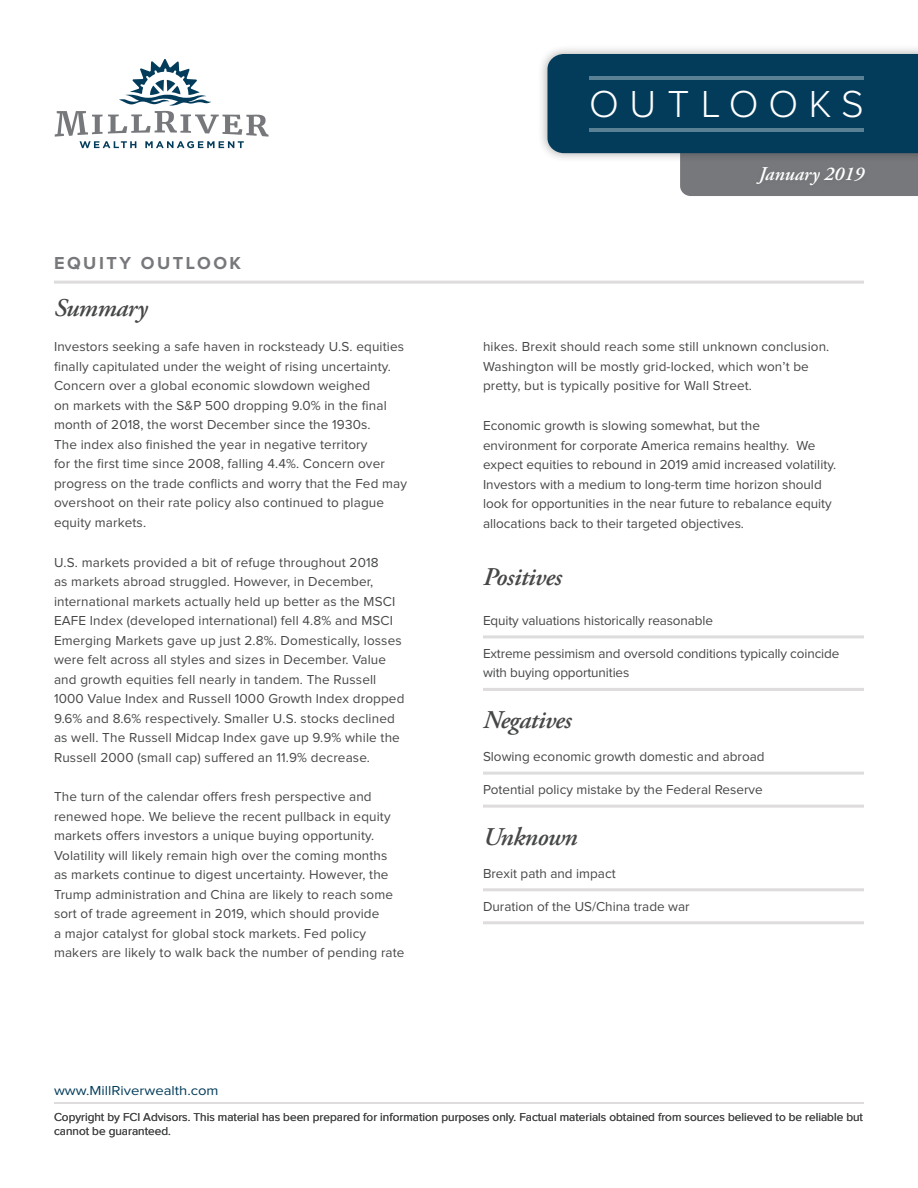
<style>
.page{position:relative;width:918px;height:1188px;background:#fff}
.page>*{position:absolute;margin:0;border:0;box-sizing:border-box;transform-origin:0 0}
.t1{font:300 39px "Proxima Nova";letter-spacing:.27em;color:#fff}
.bullets-square{font:italic 600 25.5px "Adobe Garamond Pro";letter-spacing:-.02em;color:#464747}
.palatino-main{font:italic 600 25.5px "Adobe Garamond Pro";letter-spacing:-.02em;color:#464747}
.t2{font:italic 600 19.5px "Adobe Garamond Pro";color:#fff}
.t3{font:700 18px "Proxima Nova";letter-spacing:.14em;color:#76787b}
.palatino-main-2{font:13.5px/19.5px "Proxima Nova";letter-spacing:.01em;color:#464747}
.bullets-square-2{font:13.5px/19.5px "Proxima Nova";letter-spacing:-.01em;color:#464747}
.t4{font:13.5px "Proxima Nova";color:#033c5b;scale:1.1 1}
.t5{font:12px/14.4px "Proxima Nova";color:#464747}
</style>
<div class="page">
<div style="left:538px;top:44px;width:380px;height:119px;background:#231f20;opacity:.38"></div>
<svg style="left:547px;top:54px;width:371px;height:142px;background:#335c74"></svg>
<hr style="left:590px;top:76px;width:274px;height:4px;background:#5a8094">
<hr style="left:590px;top:128px;width:274px;height:4px;background:#5a8094">
<div style="left:752px;top:163px;width:118px;height:28px;background:#75777a"></div>
<hr style="left:483px;top:635px;width:381px;height:3px;background:#dedcdc">
<hr style="left:483px;top:688px;width:381px;height:3px;background:#dedcdc">
<hr style="left:483px;top:772px;width:381px;height:3px;background:#dedcdc">
<hr style="left:483px;top:805px;width:381px;height:3px;background:#dedcdc">
<hr style="left:483px;top:888px;width:381px;height:3px;background:#dedcdc">
<hr style="left:483px;top:921px;width:381px;height:3px;background:#dedcdc">
<hr style="left:54px;top:281px;width:810px;height:3px;background:#dedcdc">
<svg style="left:55px;top:59px;width:214px;height:89px"></svg>
<hr style="left:54px;top:1102px;width:810px;height:2px;background:#dedcdc">
<h1 class="t1" style="left:589px;top:86px;width:276px">OUTLOOKS</h1>
<p class="t3" style="left:54px;top:254px;width:189px">EQUITY OUTLOOK</p>
<p class="bullets-square" style="left:54px;top:293px;width:95px">Summary</p>
<p class="palatino-main-2" style="left:54px;top:338px;width:355px">Investors seeking a safe haven in rocksteady U.S. equities finally capitulated under the weight of rising uncertainty.<br>Concern over a global economic slowdown weighed<br>on markets with the S&amp;P 500 dropping 9.0% in the final month of 2018, the worst December since the 1930s.<br>The index also finished the year in negative territory<br>for the first time since 2008, falling 4.4%. Concern over progress on the trade conflicts and worry that the Fed may overshoot on their rate policy also continued to plague equity markets.</p>
<p class="palatino-main-2" style="left:54px;top:553px;width:352px">U.S. markets provided a bit of refuge throughout 2018<br>as markets abroad struggled. However, in December, international markets actually held up better as the MSCI EAFE Index (developed international) fell 4.8% and MSCI Emerging Markets gave up just 2.8%. Domestically, losses were felt across all styles and sizes in December. Value and growth equities fell nearly in tandem. The Russell 1000 Value Index and Russell 1000 Growth Index dropped 9.6% and 8.6% respectively. Smaller U.S. stocks declined as well. The Russell Midcap Index gave up 9.9% while the Russell 2000 (small cap) suffered an 11.9% decrease.</p>
<p class="palatino-main-2" style="left:54px;top:788px;width:352px">The turn of the calendar offers fresh perspective and renewed hope. We believe the recent pullback in equity markets offers investors a unique buying opportunity.<br>Volatility will likely remain high over the coming months<br>as markets continue to digest uncertainty. However, the Trump administration and China are likely to reach some sort of trade agreement in 2019, which should provide<br>a major catalyst for global stock markets. Fed policy makers are likely to walk back the number of pending rate</p>
<p class="t4" style="left:54px;top:1084px;width:151px">www.MillRiverwealth.com</p>
<h3 class="t2" style="left:759px;top:162px;width:107px">January 2019</h3>
<p class="palatino-main-2" style="left:483px;top:338px;width:348px">hikes. Brexit should reach some still unknown conclusion.<br>Washington will be mostly grid-locked, which won’t be pretty, but is typically positive for Wall Street.</p>
<p class="palatino-main-2" style="left:483px;top:417px;width:355px">Economic growth is slowing somewhat, but the environment for corporate America remains healthy. We expect equities to rebound in 2019 amid increased volatility.<br>Investors with a medium to long-term time horizon should look for opportunities in the near future to rebalance equity allocations back to their targeted objectives.</p>
<p class="palatino-main" style="left:483px;top:562px;width:80px">Positives</p>
<p class="bullets-square-2" style="left:483px;top:611px;width:231px">Equity valuations historically reasonable</p>
<p class="bullets-square-2" style="left:483px;top:644px;width:358px">Extreme pessimism and oversold conditions typically coincide with buying opportunities</p>
<p class="bullets-square" style="left:483px;top:705px;width:90px">Negatives</p>
<p class="bullets-square-2" style="left:483px;top:747px;width:283px">Slowing economic growth domestic and abroad</p>
<p class="bullets-square-2" style="left:483px;top:780px;width:281px">Potential policy mistake by the Federal Reserve</p>
<p class="bullets-square" style="left:483px;top:822px;width:96px">Unknown</p>
<p class="bullets-square-2" style="left:483px;top:864px;width:134px">Brexit path and impact</p>
<p class="bullets-square-2" style="left:483px;top:897px;width:208px">Duration of the US/China trade war</p>
<p class="t5" style="left:54px;top:1110px;width:811px">Copyright by FCI Advisors. This material has been prepared for information purposes only. Factual materials obtained from sources believed to be reliable but cannot be guaranteed.</p>
</div>
